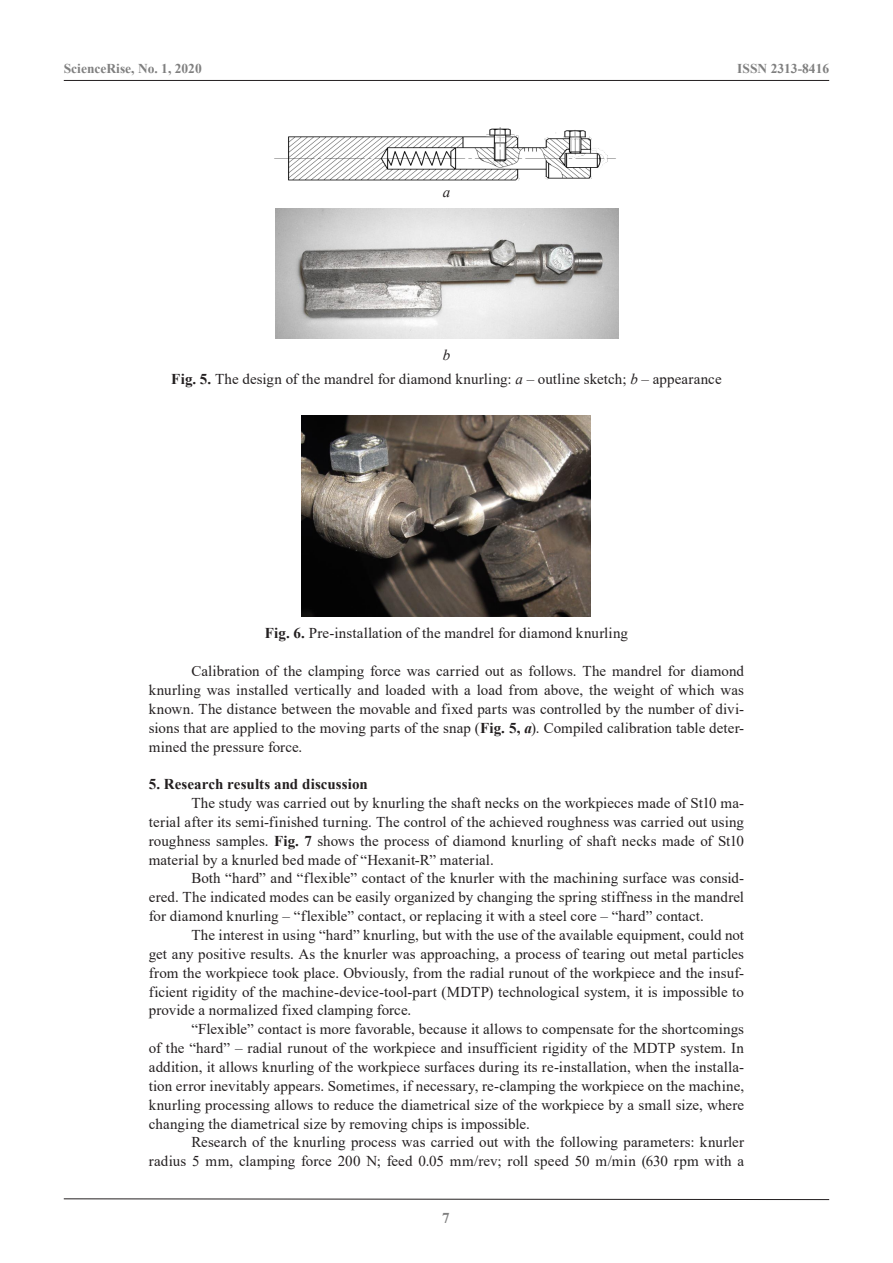
<style>
.page{position:relative;width:893px;height:1263px;background:#fff}
.page>*{position:absolute;margin:0;border:0;box-sizing:border-box;transform-origin:0 0}
.Текст{font:15px/18.9px "Times New Roman";letter-spacing:.005em;color:#231f20;text-align:justify}
.Подпись_рисунка{font:15px "Times New Roman";letter-spacing:.005em;color:#231f20}
.Рубрика_статьи{font:700 15px "Times New Roman";letter-spacing:.005em;color:#231f20}
.Подпись_рисунка-2{font:italic 15px "Times New Roman";color:#231f20}
.t1{font:700 15px "Times New Roman";color:#7f7f7f}
.t2{font:700 13.5px "Times New Roman";color:#7f7f7f}
.s1{font-weight:700}
.s2{font-style:italic}
.s3{font-weight:700;font-style:italic}
</style>
<div class="page">
<svg style="left:63px;top:1198px;width:767px;height:2px;background:#908e8f"></svg>
<hr style="left:64px;top:80px;width:765px;height:1px;background:#231f20">
<img style="left:274px;top:127px;width:342px;height:53px">
<img style="left:275px;top:208px;width:343px;height:130px">
<img style="left:301px;top:415px;width:289px;height:201px">
<p class="t2" style="left:64px;top:59px;width:139px">ScienceRise, No. 1, 2020</p>
<p class="t2" style="left:737px;top:59px;width:93px">ISSN 2313-8416</p>
<p class="Подпись_рисунка-2" style="left:443px;top:182px;width:9px">a</p>
<p class="Подпись_рисунка-2" style="left:443px;top:345px;width:9px">b</p>
<p class="Подпись_рисунка" style="left:171px;top:369px;width:552px"><span class="s1">Fig. 5.</span> The design of the mandrel for diamond knurling: <span class="s2">a</span> – outline sketch; <span class="s2">b</span> – appearance</p>
<p class="Подпись_рисунка" style="left:265px;top:623px;width:365px"><span class="s1">Fig. 6.</span> Pre-installation of the mandrel for diamond knurling</p>
<p class="Текст" style="left:149px;top:661px;width:597px;text-indent:43px">Calibration of the clamping force was carried out as follows. The mandrel for diamond knurling was installed vertically and loaded with a load from above, the weight of which was known. The distance between the movable and fixed parts was controlled by the number of divi&shy;sions that are applied to the moving parts of the snap (<span class="s1">Fig. 5,</span> <span class="s3">a</span>). Compiled calibration table deter&shy;mined the pressure force.</p>
<p class="Рубрика_статьи" style="left:149px;top:773px;width:221px">5. Research results and discussion</p>
<p class="Текст" style="left:149px;top:793px;width:597px;text-indent:43px">The study was carried out by knurling the shaft necks on the workpieces made of St10 ma&shy;terial after its semi-finished turning. The control of the achieved roughness was carried out using roughness samples. <span class="s1">Fig. 7</span> shows the process of diamond knurling of shaft necks made of St10 material by a knurled bed made of “Hexanit-R” material.</p>
<p class="Текст" style="left:149px;top:868px;width:597px;text-indent:43px">Both “hard” and “flexible” contact of the knurler with the machining surface was consid&shy;ered. The indicated modes can be easily organized by changing the spring stiffness in the mandrel for diamond knurling – “flexible” contact, or replacing it with a steel core – “hard” contact.</p>
<p class="Текст" style="left:149px;top:925px;width:597px;text-indent:43px">The interest in using “hard” knurling, but with the use of the available equipment, could not get any positive results. As the knurler was approaching, a process of tearing out metal particles from the workpiece took place. Obviously, from the radial runout of the workpiece and the insuf&shy;ficient rigidity of the machine-device-tool-part (MDTP) technological system, it is impossible to provide a normalized fixed clamping force.</p>
<p class="Текст" style="left:149px;top:1019px;width:597px;text-indent:43px">“Flexible” contact is more favorable, because it allows to compensate for the shortcomings of the “hard” – radial runout of the workpiece and insufficient rigidity of the MDTP system. In addition, it allows knurling of the workpiece surfaces during its re-installation, when the installa&shy;tion error inevitably appears. Sometimes, if necessary, re-clamping the workpiece on the machine, knurling processing allows to reduce the diametrical size of the workpiece by a small size, where changing the diametrical size by removing chips is impossible.</p>
<p class="Текст" style="left:149px;top:1132px;width:597px;text-align:right">Research of the knurling process was carried out with the following parameters: knurler<br>radius 5 mm, clamping force 200 N; feed 0.05 mm/rev; roll speed 50 m/min (630 rpm with a</p>
<p class="t1" style="left:442px;top:1207px;width:9px">7</p>
</div>
